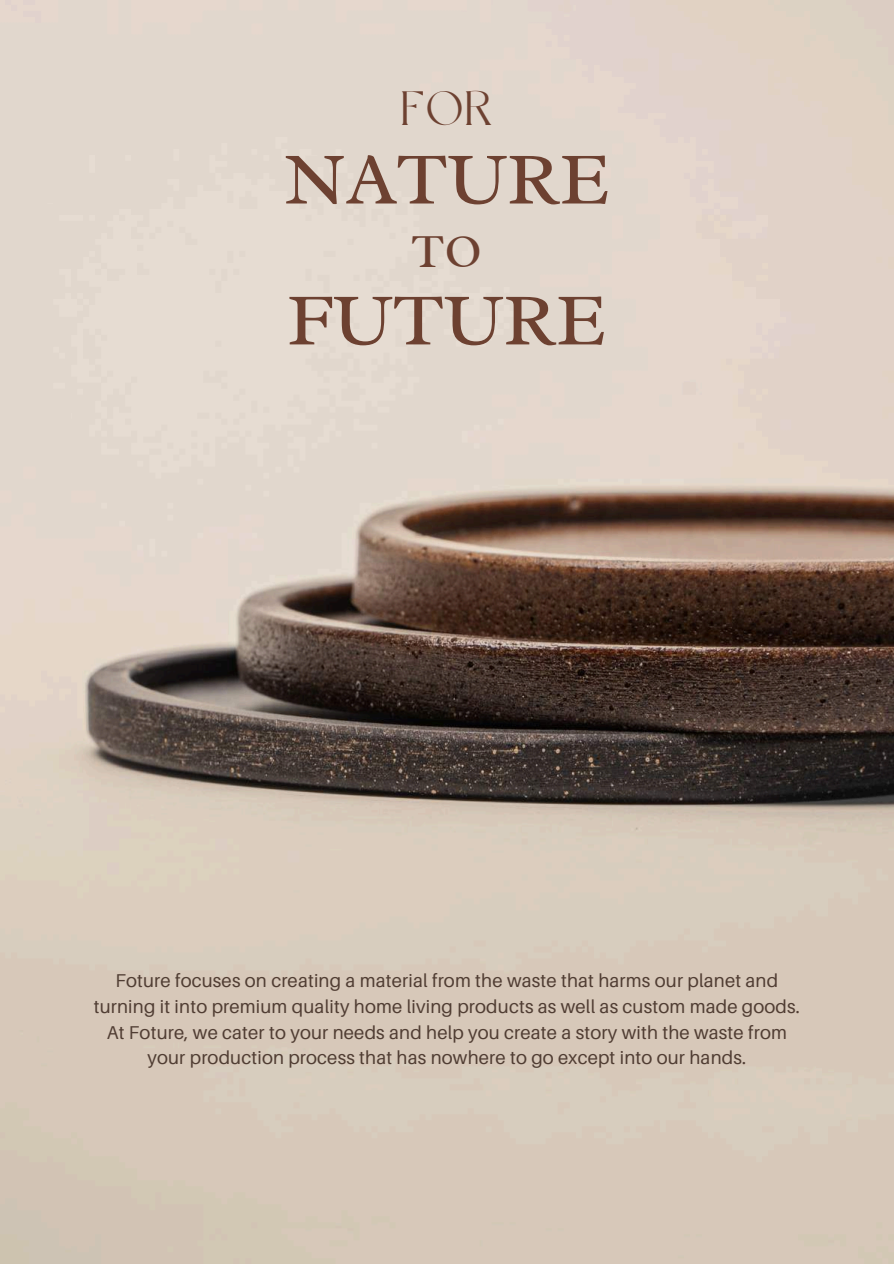
<style>
.page{position:relative;width:894px;height:1264px;background:#fff}
.page>*{position:absolute;margin:0;border:0;box-sizing:border-box;transform-origin:0 0}
.t1{font:74.7px/140.9px "Radley";color:#6d4131}
.t2{font:48px "Dream Avenue";color:#6d4131}
.t3{font:48px "Radley";color:#6d4131}
.t4{font:18.6px/25.8px "Aileron";letter-spacing:.01em;color:#503d33;text-align:center}
</style>
<div class="page">
<img style="left:0;top:0;width:893px;height:1263px">
<h2 class="t2" style="left:400px;top:89px;width:93px">FOR</h2>
<h1 class="t1" style="left:283px;top:108px;width:328px">NATURE<br>FUTURE</h1>
<h2 class="t3" style="left:411px;top:221px;width:72px">TO</h2>
<p class="t4" style="left:94px;top:966px;width:707px">Foture focuses on creating a material from the waste that harms our planet and turning it into premium quality home living products as well as custom made goods.<br>At Foture, we cater to your needs and help you create a story with the waste from your production process that has nowhere to go except into our hands.</p>
</div>
